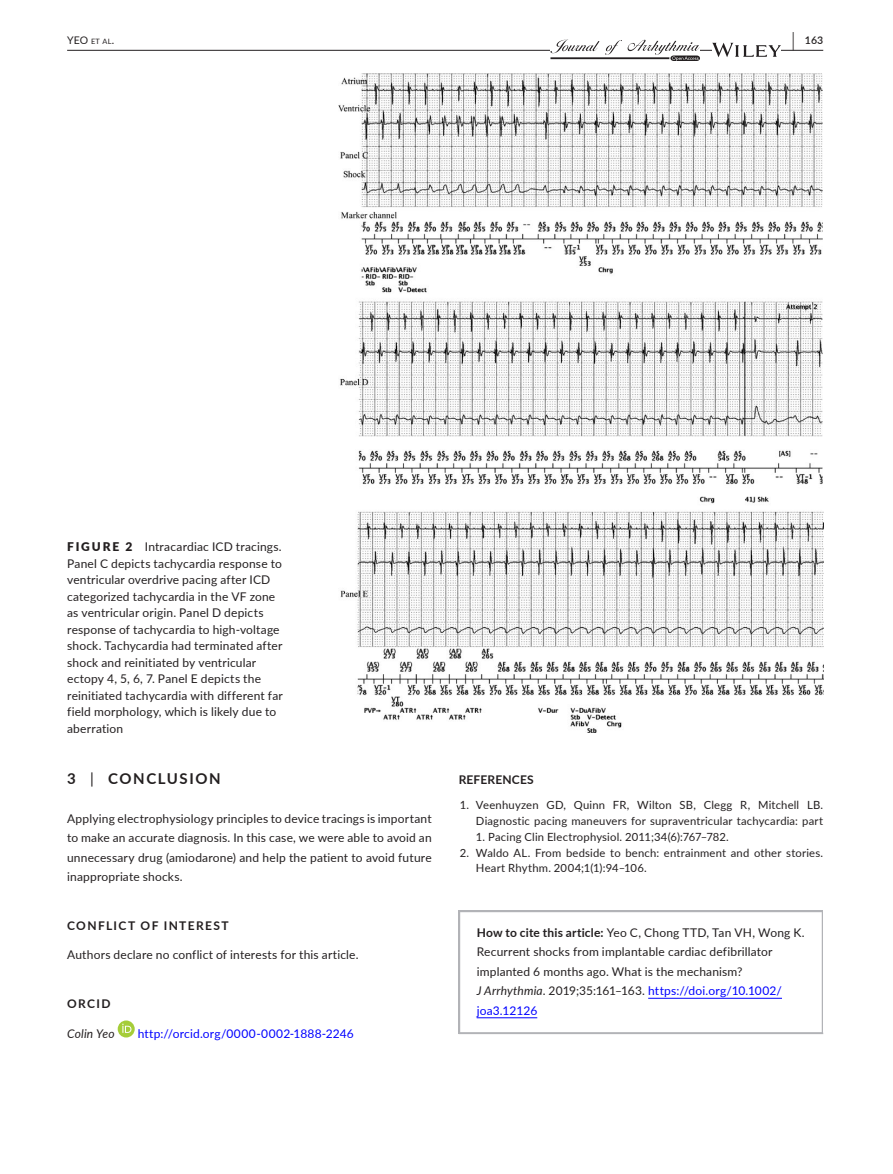
<style>
.page{position:relative;width:893px;height:1174px;background:#fff}
.page>*{position:absolute;margin:0;border:0;box-sizing:border-box;transform-origin:0 0}
.t1{font:600 19.5px "Lato";color:#231f20;scale:.48 1}
.t2{font:700 15px "Lato";letter-spacing:.11em;color:#231f20}
.t3{font:12px/16.5px "Lato";letter-spacing:.015em;color:#231f20}
.t4{font:12px "Lato";letter-spacing:.02em;color:#00f}
.t5{font:700 12px "Lato";letter-spacing:.11em;color:#231f20}
.t6{font:700 12px "Lato";letter-spacing:.015em;color:#231f20}
.t7{font:italic 12px "Lato";letter-spacing:.01em;color:#231f20}
.t8{font:11.25px/15.8px "Lato";letter-spacing:.015em;color:#231f20;text-align:right}
.t9{font:10.5px "Lato";color:#231f20}
.t10{font:600 10.5px "Lato";color:#231f20}
.s1{font-size:7.35px}
.s2{font-weight:900}
.s3{font-weight:400}
.s4{font-weight:700}
.s5{font-style:italic}
.s6{color:#00f}
</style>
<div class="page">
<hr style="left:67px;top:50px;width:756px;height:1px;background:#231f20">
<svg style="left:550px;top:40px;width:150px;height:21px"></svg>
<svg style="left:712px;top:43px;width:69px;height:14px"></svg>
<svg style="left:118px;top:1020px;width:17px;height:17px"></svg>
<svg style="left:122px;top:1023px;width:9px;height:9px"></svg>
<div style="left:459px;top:910px;width:364px;height:123px;background:#b2b3b7"></div>
<div style="left:460px;top:912px;width:362px;height:120px;background:#fff"></div>
<hr style="left:648px;top:998px;width:134px;height:1px;background:#00f">
<hr style="left:459px;top:1032px;width:364px;height:2px;background:#b2b3b7">
<hr style="left:477px;top:1017px;width:60px;height:1px;background:#00f">
<img style="left:338px;top:73px;width:485px;height:660px">
<h1 class="t1" style="left:792px;top:26px;width:7px">|</h1>
<p class="t9" style="left:67px;top:33px;width:49px">YEO <span class="s1">et al</span>.</p>
<p class="t10" style="left:805px;top:33px;width:20px">163</p>
<p class="t3" style="left:67px;top:538px;width:217px"><span class="s2">FIGURE 2</span> Intracardiac ICD tracings.<br>Panel C depicts tachycardia response to ventricular overdrive pacing after ICD categorized tachycardia in the VF zone as ventricular origin. Panel D depicts response of tachycardia to high-voltage shock. Tachycardia had terminated after shock and reinitiated by ventricular ectopy 4, 5, 6, 7. Panel E depicts the reinitiated tachycardia with different far field morphology, which is likely due to aberration</p>
<p class="t2" style="left:67px;top:767px;width:155px">3 <span class="s3">|</span> CONCLUSION</p>
<p class="t3" style="left:67px;top:808px;width:366px;line-height:19.5px;text-align:justify">Applying electrophysiology principles to device tracings is important to make an accurate diagnosis. In this case, we were able to avoid an unnecessary drug (amiodarone) and help the patient to avoid future inappropriate shocks.</p>
<p class="t5" style="left:67px;top:917px;width:163px">CONFLICT OF INTEREST</p>
<p class="t3" style="left:67px;top:946px;width:293px">Authors declare no conflict of interests for this article.</p>
<p class="t5" style="left:67px;top:995px;width:45px">ORCID</p>
<p class="t7" style="left:67px;top:1024px;width:49px">Colin Yeo</p>
<p class="t4" style="left:138px;top:1024px;width:218px">http://orcid.org/0000-0002-1888-2246</p>
<p class="t6" style="left:459px;top:770px;width:77px">REFERENCES</p>
<p class="t8" style="left:460px;top:797px;width:365px">1. Veenhuyzen GD, Quinn FR, Wilton SB, Clegg R, Mitchell LB.<br>Diagnostic pacing maneuvers for supraventricular tachycardia: part</p>
<p class="t8" style="left:476px;top:828px;width:254px">1. Pacing Clin Electrophysiol. 2011;34(6):767–782.</p>
<p class="t8" style="left:476px;top:844px;width:349px;text-align:left;text-indent:-16px">2. Waldo AL. From bedside to bench: entrainment and other stories.<br>Heart Rhythm. 2004;1(1):94–106.</p>
<p class="t3" style="left:477px;top:922px;width:330px;line-height:19.5px"><span class="s4">How to cite this article:</span> Yeo C, Chong TTD, Tan VH, Wong K.<br>Recurrent shocks from implantable cardiac defibrillator implanted 6 months ago. What is the mechanism?<br><span class="s5">J Arrhythmia</span>. 2019;35:161–163. <span class="s6">https://doi.org/10.1002/ joa3.12126</span></p>
</div>
